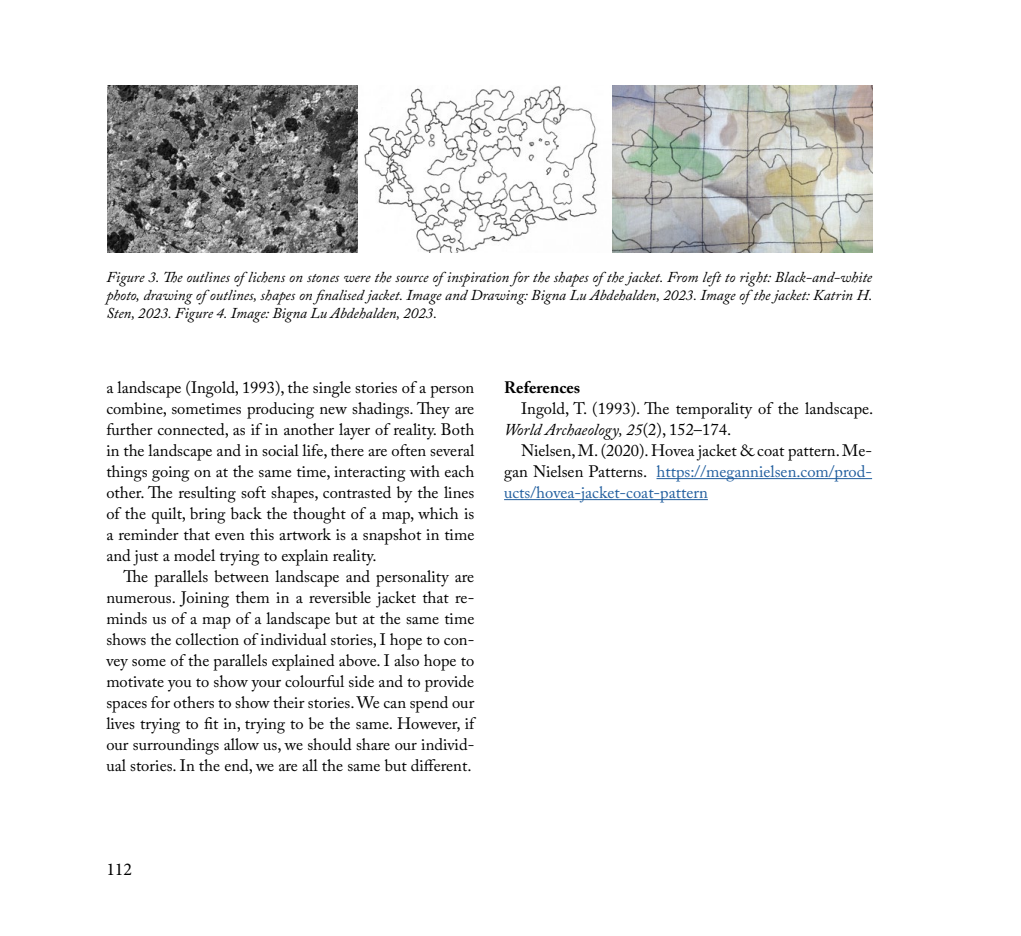
<style>
.page{position:relative;width:1021px;height:936px;background:#fff}
.page>*{position:absolute;margin:0;border:0;box-sizing:border-box;transform-origin:0 0}
.t1{font:18px "Minion Pro";color:#000}
.t2{font:16.5px/21px "Adobe Caslon Pro";color:#000;text-align:justify}
.t3{font:700 16.5px "Adobe Caslon Pro";color:#000}
.t4{font:italic 15px/18px "Adobe Caslon Pro";color:#000;text-align:justify}
.s1{font-style:italic}
.s2{color:#215e9e}
</style>
<div class="page">
<hr style="left:656px;top:478px;width:216px;height:1px;background:#215e9e">
<hr style="left:504px;top:499px;width:204px;height:1px;background:#215e9e">
<img style="left:107px;top:85px;width:765px;height:167px">
<p class="t4" style="left:106px;top:268px;width:767px">Figure 3. The outlines of lichens on stones were the source of inspiration for the shapes of the jacket. From left to right: Black-and-white photo, drawing of outlines, shapes on finalised jacket. Image and Drawing: Bigna Lu Abdehalden, 2023. Image of the jacket: Katrin H.<br>Sten, 2023. Figure 4. Image: Bigna Lu Abdehalden, 2023.</p>
<p class="t2" style="left:106px;top:376px;width:369px">a landscape (Ingold, 1993), the single stories of a person combine, sometimes producing new shadings. They are further connected, as if in another layer of reality. Both in the landscape and in social life, there are often several things going on at the same time, interacting with each other. The resulting soft shapes, contrasted by the lines of the quilt, bring back the thought of a map, which is a reminder that even this artwork is a snapshot in time and just a model trying to explain reality.</p>
<p class="t2" style="left:106px;top:566px;width:369px;text-indent:17px">The parallels between landscape and personality are numerous. Joining them in a reversible jacket that re&shy;minds us of a map of a landscape but at the same time shows the collection of individual stories, I hope to con&shy;vey some of the parallels explained above. I also hope to motivate you to show your colourful side and to provide spaces for others to show their stories. We can spend our lives trying to fit in, trying to be the same. However, if our surroundings allow us, we should share our individ&shy;ual stories. In the end, we are all the same but different.</p>
<p class="t3" style="left:504px;top:377px;width:78px">References</p>
<p class="t2" style="left:504px;top:397px;width:370px;text-indent:17px">Ingold, T. (1993). The temporality of the landscape.<br><span class="s1">World Archaeology, 25</span>(2), 152–174.</p>
<p class="t2" style="left:504px;top:439px;width:369px;text-indent:17px">Nielsen, M. (2020). Hovea jacket &amp; coat pattern. Me&shy;gan Nielsen Patterns. <span class="s2">https://megannielsen.com/prod&shy;ucts/hovea-jacket-coat-pattern</span></p>
<p class="t1" style="left:106px;top:856px;width:27px">112</p>
</div>
